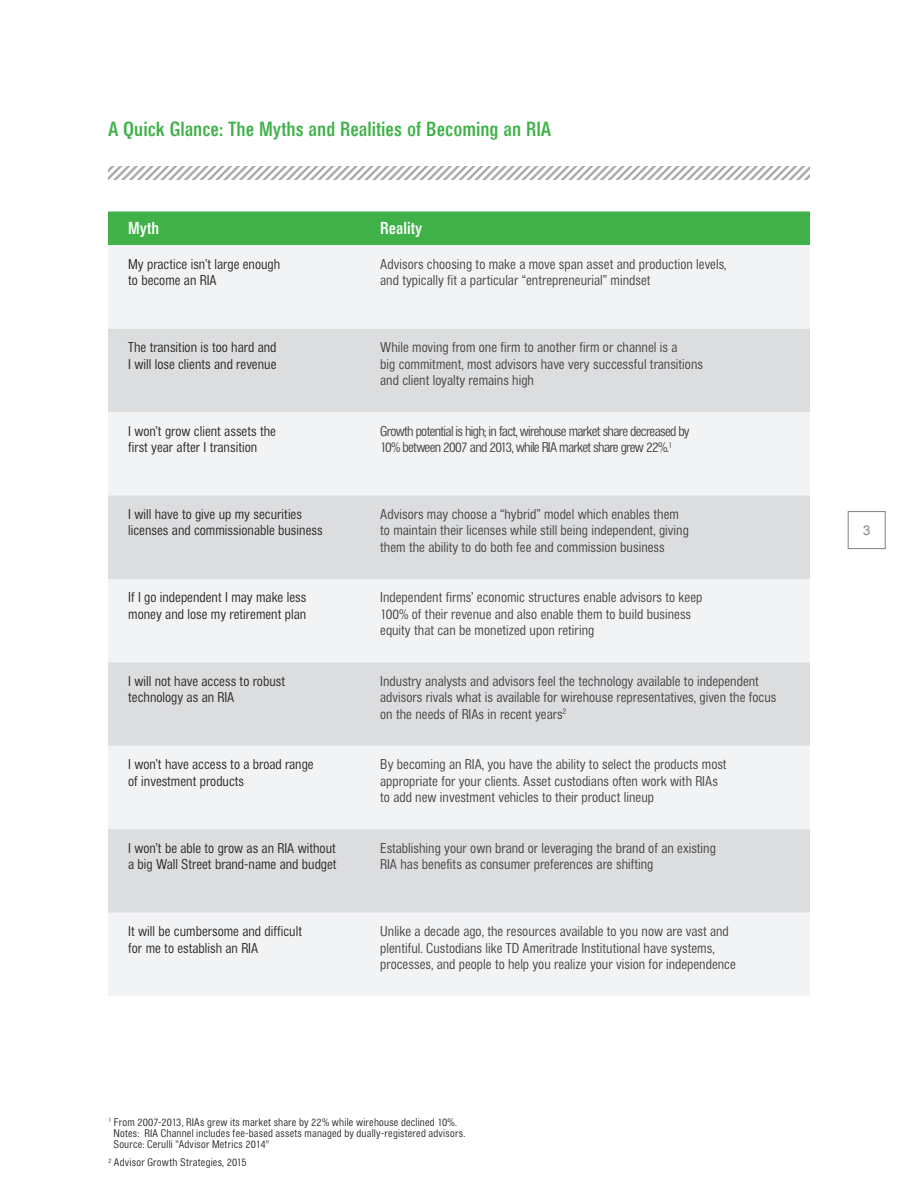
<style>
.page{position:relative;width:918px;height:1188px;background:#fff}
.page>*{position:absolute;margin:0;border:0;box-sizing:border-box;transform-origin:0 0}
.t1{font:500 condensed 19.5px "Folio SBOP";color:#40b149}
.t2{font:500 condensed 16.5px "Folio SBOP";color:#fff}
.t3{font:300 condensed 13.5px/16.5px "Folio SBOP";color:#3e3e3f}
.t4{font:300 condensed 13.5px/16.5px "Folio SBOP";color:#231f20}
.t5{font:300 condensed 13.5px/16.5px "Folio SBOP";letter-spacing:-.05em;color:#3e3e3f}
.t6{font:300 13.5px "Folio SBOP";color:#808285}
.t7{font:300 condensed 10.5px/11.2px "Folio SBOP";letter-spacing:.02em;color:#231f20}
</style>
<div class="page">
<svg style="left:108px;top:166px;width:702px;height:14px"></svg>
<div style="left:848px;top:511px;width:38px;height:38px;border:1px solid #808285"></div>
<div style="left:108px;top:212px;width:702px;height:33px;background:#40b149"></div>
<div style="left:108px;top:245px;width:702px;height:751px;background:#f2f3f4"></div>
<svg style="left:108px;top:329px;width:702px;height:584px;fill:#dcdddf"></svg>
<h1 class="t1" style="left:108px;top:118px;width:445px">A Quick Glance: The Myths and Realities of Becoming an RIA</h1>
<p class="t2" style="left:128px;top:218px;width:32px">Myth</p>
<p class="t2" style="left:380px;top:218px;width:43px">Reality</p>
<p class="t4" style="left:128px;top:256px;width:154px">My practice isn’t large enough to become an RIA</p>
<p class="t3" style="left:380px;top:256px;width:348px">Advisors choosing to make a move span asset and production levels, and typically fit a particular “entrepreneurial” mindset</p>
<p class="t4" style="left:128px;top:339px;width:150px">The transition is too hard and<br>I will lose clients and revenue</p>
<p class="t3" style="left:380px;top:339px;width:324px">While moving from one firm to another firm or channel is a<br>big commitment, most advisors have very successful transitions and client loyalty remains high</p>
<p class="t4" style="left:128px;top:422px;width:149px">I won’t grow client assets the first year after I transition</p>
<p class="t5" style="left:380px;top:422px;width:311px">Growth potential is high; in fact, wirehouse market share decreased by<br>10% between 2007 and 2013, while RIA market share grew 22%.<sup>1</sup></p>
<p class="t4" style="left:128px;top:506px;width:196px">I will have to give up my securities licenses and commissionable business</p>
<p class="t3" style="left:380px;top:506px;width:310px">Advisors may choose a “hybrid” model which enables them to maintain their licenses while still being independent, giving them the ability to do both fee and commission business</p>
<p class="t4" style="left:128px;top:589px;width:180px">If I go independent I may make less money and lose my retirement plan</p>
<p class="t3" style="left:380px;top:589px;width:324px">Independent firms’ economic structures enable advisors to keep<br>100% of their revenue and also enable them to build business equity that can be monetized upon retiring</p>
<p class="t4" style="left:128px;top:673px;width:158px">I will not have access to robust technology as an RIA</p>
<p class="t3" style="left:380px;top:673px;width:398px">Industry analysts and advisors feel the technology available to independent advisors rivals what is available for wirehouse representatives, given the focus on the needs of RIAs in recent years<sup>2</sup></p>
<p class="t4" style="left:128px;top:756px;width:187px">I won’t have access to a broad range of investment products</p>
<p class="t3" style="left:380px;top:756px;width:348px">By becoming an RIA, you have the ability to select the products most appropriate for your clients. Asset custodians often work with RIAs to add new investment vehicles to their product lineup</p>
<p class="t4" style="left:128px;top:840px;width:210px">I won’t be able to grow as an RIA without a big Wall Street brand-name and budget</p>
<p class="t3" style="left:380px;top:840px;width:337px">Establishing your own brand or leveraging the brand of an existing<br>RIA has benefits as consumer preferences are shifting</p>
<p class="t4" style="left:128px;top:923px;width:175px">It will be cumbersome and difficult for me to establish an RIA</p>
<p class="t3" style="left:380px;top:923px;width:357px">Unlike a decade ago, the resources available to you now are vast and plentiful. Custodians like TD Ameritrade Institutional have systems, processes, and people to help you realize your vision for independence</p>
<p class="t7" style="left:114px;top:1116px;width:353px;text-indent:-5px"><sup>1</sup> From 2007-2013, RIAs grew its market share by 22% while wirehouse declined 10%.<br>Notes: RIA Channel includes fee-based assets managed by dually-registered advisors.<br>Source: Cerulli “Advisor Metrics 2014"</p>
<p class="t7" style="left:108px;top:1157px;width:140px"><sup>2</sup> Advisor Growth Strategies, 2015</p>
<p class="t6" style="left:863px;top:522px;width:9px">3</p>
</div>
